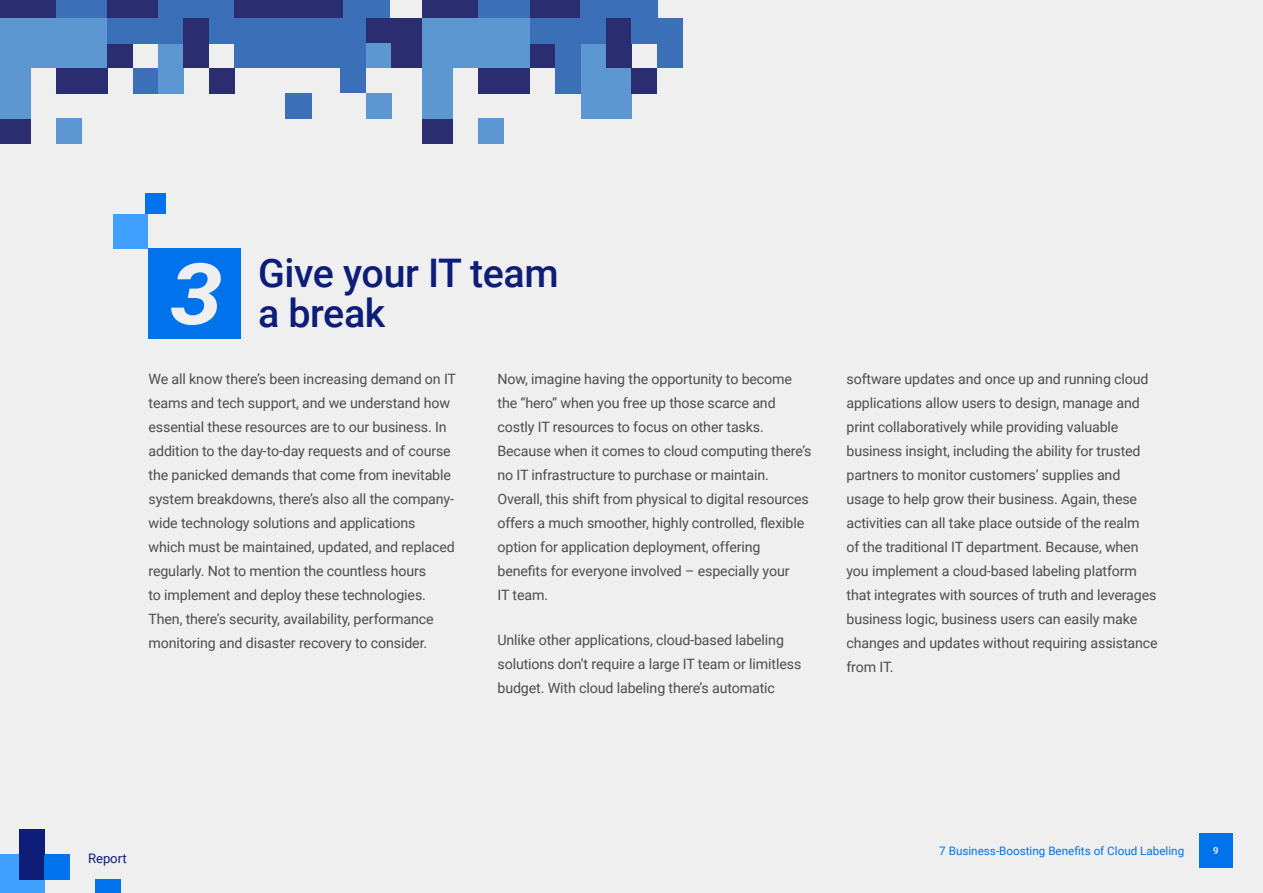
<style>
.page{position:relative;width:1263px;height:893px;background:#efefef}
.page>*{position:absolute;margin:0;border:0;box-sizing:border-box;transform-origin:0 0}
.t1{font:500 39.45px/39.5px "Roboto";letter-spacing:-.01em;color:#0e1d77}
.t2{font:14.25px/24px "Roboto";letter-spacing:-.01em;color:#4d4d4d}
.t3{font:13.2px "Roboto";letter-spacing:-.005em;color:#0e1d77}
.t4{font:11.7px "Roboto";color:#0072eb}
.t5{font:500 9.6px "Roboto";color:#fff}
</style>
<div class="page">
<div style="left:1199px;top:833px;width:34px;height:35px;background:#0072eb"></div>
<div style="left:0;top:119px;width:31px;height:25px;background:#2a2d70"></div>
<div style="left:56px;top:119px;width:26px;height:25px;background:#5d97d1"></div>
<div style="left:0;top:93px;width:31px;height:26px;background:#5d97d1"></div>
<div style="left:366px;top:93px;width:26px;height:25px;background:#5d97d1"></div>
<div style="left:285px;top:93px;width:27px;height:26px;background:#3b6fb7"></div>
<div style="left:0;top:68px;width:31px;height:25px;background:#5d97d1"></div>
<div style="left:56px;top:68px;width:26px;height:25px;background:#2a2d70"></div>
<div style="left:82px;top:68px;width:25px;height:25px;background:#2a2d70"></div>
<div style="left:133px;top:68px;width:25px;height:25px;background:#3b6fb7"></div>
<div style="left:340px;top:68px;width:26px;height:25px;background:#3b6fb7"></div>
<div style="left:158px;top:68px;width:26px;height:25px;background:#5d97d1"></div>
<div style="left:209px;top:68px;width:25px;height:25px;background:#2a2d70"></div>
<div style="left:0;top:43px;width:31px;height:25px;background:#5d97d1"></div>
<div style="left:31px;top:43px;width:25px;height:25px;background:#5d97d1"></div>
<div style="left:56px;top:43px;width:26px;height:25px;background:#5d97d1"></div>
<div style="left:82px;top:43px;width:25px;height:25px;background:#5d97d1"></div>
<div style="left:107px;top:43px;width:26px;height:25px;background:#2a2d70"></div>
<div style="left:315px;top:43px;width:25px;height:25px;background:#3b6fb7"></div>
<div style="left:340px;top:43px;width:26px;height:25px;background:#3b6fb7"></div>
<div style="left:158px;top:43px;width:26px;height:25px;background:#5d97d1"></div>
<div style="left:366px;top:42px;width:26px;height:26px;background:#5d97d1"></div>
<div style="left:183px;top:43px;width:26px;height:25px;background:#2a2d70"></div>
<div style="left:391px;top:43px;width:31px;height:25px;background:#2a2d70"></div>
<div style="left:234px;top:43px;width:26px;height:25px;background:#3b6fb7"></div>
<div style="left:260px;top:43px;width:25px;height:25px;background:#3b6fb7"></div>
<div style="left:285px;top:43px;width:30px;height:25px;background:#3b6fb7"></div>
<div style="left:0;top:18px;width:31px;height:25px;background:#5d97d1"></div>
<div style="left:31px;top:18px;width:25px;height:25px;background:#5d97d1"></div>
<div style="left:56px;top:18px;width:26px;height:25px;background:#5d97d1"></div>
<div style="left:82px;top:18px;width:25px;height:25px;background:#5d97d1"></div>
<div style="left:107px;top:18px;width:26px;height:25px;background:#3b6fb7"></div>
<div style="left:315px;top:18px;width:25px;height:25px;background:#3b6fb7"></div>
<div style="left:133px;top:18px;width:25px;height:25px;background:#3b6fb7"></div>
<div style="left:340px;top:18px;width:26px;height:25px;background:#3b6fb7"></div>
<div style="left:158px;top:18px;width:26px;height:25px;background:#3b6fb7"></div>
<div style="left:366px;top:18px;width:26px;height:24px;background:#2a2d70"></div>
<div style="left:183px;top:18px;width:26px;height:25px;background:#2a2d70"></div>
<div style="left:391px;top:18px;width:31px;height:25px;background:#2a2d70"></div>
<div style="left:209px;top:18px;width:25px;height:25px;background:#3b6fb7"></div>
<div style="left:234px;top:18px;width:26px;height:25px;background:#3b6fb7"></div>
<div style="left:260px;top:18px;width:25px;height:25px;background:#3b6fb7"></div>
<div style="left:285px;top:18px;width:30px;height:25px;background:#3b6fb7"></div>
<div style="left:0;top:0;width:31px;height:18px;background:#2a2d70"></div>
<div style="left:31px;top:0;width:25px;height:18px;background:#2a2d70"></div>
<div style="left:56px;top:0;width:26px;height:18px;background:#3b6fb7"></div>
<div style="left:82px;top:0;width:25px;height:18px;background:#3b6fb7"></div>
<div style="left:107px;top:0;width:26px;height:18px;background:#2a2d70"></div>
<div style="left:315px;top:0;width:25px;height:18px;background:#2a2d70"></div>
<div style="left:133px;top:0;width:25px;height:18px;background:#2a2d70"></div>
<div style="left:340px;top:0;width:26px;height:18px;background:#2a2d70"></div>
<div style="left:158px;top:0;width:77px;height:18px;background:#3b6fb7"></div>
<div style="left:234px;top:0;width:51px;height:18px;background:#2a2d70"></div>
<div style="left:285px;top:0;width:30px;height:18px;background:#2a2d70"></div>
<div style="left:422px;top:119px;width:31px;height:25px;background:#2a2d70"></div>
<div style="left:479px;top:119px;width:25px;height:25px;background:#5d97d1"></div>
<div style="left:422px;top:93px;width:31px;height:26px;background:#5d97d1"></div>
<div style="left:581px;top:93px;width:25px;height:26px;background:#5d97d1"></div>
<div style="left:606px;top:93px;width:25px;height:26px;background:#5d97d1"></div>
<div style="left:422px;top:68px;width:31px;height:25px;background:#5d97d1"></div>
<div style="left:479px;top:68px;width:25px;height:25px;background:#2a2d70"></div>
<div style="left:504px;top:68px;width:26px;height:25px;background:#2a2d70"></div>
<div style="left:555px;top:68px;width:26px;height:25px;background:#3b6fb7"></div>
<div style="left:581px;top:68px;width:25px;height:25px;background:#5d97d1"></div>
<div style="left:606px;top:68px;width:25px;height:25px;background:#5d97d1"></div>
<div style="left:631px;top:68px;width:26px;height:25px;background:#2a2d70"></div>
<div style="left:422px;top:43px;width:31px;height:25px;background:#5d97d1"></div>
<div style="left:453px;top:43px;width:26px;height:25px;background:#5d97d1"></div>
<div style="left:479px;top:43px;width:25px;height:25px;background:#5d97d1"></div>
<div style="left:504px;top:43px;width:26px;height:25px;background:#5d97d1"></div>
<div style="left:530px;top:43px;width:25px;height:25px;background:#2a2d70"></div>
<div style="left:555px;top:43px;width:26px;height:25px;background:#3b6fb7"></div>
<div style="left:581px;top:43px;width:25px;height:25px;background:#5d97d1"></div>
<div style="left:606px;top:43px;width:25px;height:25px;background:#2a2d70"></div>
<div style="left:657px;top:43px;width:25px;height:25px;background:#3b6fb7"></div>
<div style="left:422px;top:18px;width:31px;height:25px;background:#5d97d1"></div>
<div style="left:453px;top:18px;width:26px;height:25px;background:#5d97d1"></div>
<div style="left:479px;top:18px;width:25px;height:25px;background:#5d97d1"></div>
<div style="left:504px;top:18px;width:26px;height:25px;background:#5d97d1"></div>
<div style="left:530px;top:18px;width:25px;height:25px;background:#3b6fb7"></div>
<div style="left:555px;top:18px;width:26px;height:25px;background:#3b6fb7"></div>
<div style="left:581px;top:18px;width:25px;height:25px;background:#3b6fb7"></div>
<div style="left:606px;top:18px;width:25px;height:25px;background:#2a2d70"></div>
<div style="left:631px;top:18px;width:26px;height:25px;background:#3b6fb7"></div>
<div style="left:657px;top:18px;width:25px;height:25px;background:#3b6fb7"></div>
<div style="left:422px;top:0;width:31px;height:18px;background:#2a2d70"></div>
<div style="left:453px;top:0;width:26px;height:18px;background:#2a2d70"></div>
<div style="left:479px;top:0;width:25px;height:18px;background:#3b6fb7"></div>
<div style="left:504px;top:0;width:26px;height:18px;background:#3b6fb7"></div>
<div style="left:530px;top:0;width:25px;height:18px;background:#2a2d70"></div>
<div style="left:555px;top:0;width:26px;height:18px;background:#2a2d70"></div>
<div style="left:580px;top:0;width:78px;height:18px;background:#3b6fb7"></div>
<div style="left:343px;top:0;width:46px;height:18px;background:#3b6fb7"></div>
<div style="left:0;top:855px;width:45px;height:38px;background:#40a0ff"></div>
<div style="left:20px;top:855px;width:25px;height:25px;background:#0e1d77"></div>
<div style="left:45px;top:855px;width:25px;height:25px;background:#0072eb"></div>
<div style="left:96px;top:880px;width:25px;height:13px;background:#0072eb"></div>
<div style="left:20px;top:829px;width:25px;height:26px;background:#0e1d77"></div>
<div style="left:114px;top:214px;width:34px;height:35px;background:#40a0ff"></div>
<div style="left:195px;top:249px;width:23px;height:22px;background:#0072eb"></div>
<div style="left:218px;top:249px;width:23px;height:22px;background:#0072eb"></div>
<div style="left:218px;top:271px;width:23px;height:23px;background:#0072eb"></div>
<div style="left:218px;top:294px;width:23px;height:23px;background:#0072eb"></div>
<div style="left:195px;top:317px;width:23px;height:22px;background:#0072eb"></div>
<div style="left:218px;top:317px;width:23px;height:22px;background:#0072eb"></div>
<div style="left:148px;top:249px;width:23px;height:22px;background:#0072eb"></div>
<div style="left:171px;top:249px;width:24px;height:22px;background:#0072eb"></div>
<div style="left:148px;top:271px;width:23px;height:23px;background:#0072eb"></div>
<div style="left:148px;top:294px;width:23px;height:23px;background:#0072eb"></div>
<div style="left:148px;top:317px;width:23px;height:22px;background:#0072eb"></div>
<div style="left:171px;top:317px;width:24px;height:22px;background:#0072eb"></div>
<div style="left:145px;top:193px;width:21px;height:21px;background:#0072eb"></div>
<svg style="left:171px;top:263px;width:50px;height:62px"></svg>
<h1 class="t1" style="left:258px;top:252px;width:302px">Give your IT team a break</h1>
<p class="t2" style="left:148px;top:367px;width:309px">We all know there’s been increasing demand on IT teams and tech support, and we understand how essential these resources are to our business. In addition to the day-to-day requests and of course the panicked demands that come from inevitable system breakdowns, there’s also all the company&shy;wide technology solutions and applications<br>which must be maintained, updated, and replaced regularly. Not to mention the countless hours<br>to implement and deploy these technologies.<br>Then, there’s security, availability, performance monitoring and disaster recovery to consider.</p>
<p class="t2" style="left:497px;top:367px;width:316px">Now, imagine having the opportunity to become the “hero” when you free up those scarce and costly IT resources to focus on other tasks.<br>Because when it comes to cloud computing there’s no IT infrastructure to purchase or maintain.<br>Overall, this shift from physical to digital resources offers a much smoother, highly controlled, flexible option for application deployment, offering benefits for everyone involved – especially your<br>IT team.</p>
<p class="t2" style="left:497px;top:627px;width:305px">Unlike other applications, cloud-based labeling solutions don’t require a large IT team or limitless budget. With cloud labeling there’s automatic</p>
<p class="t2" style="left:846px;top:367px;width:313px">software updates and once up and running cloud applications allow users to design, manage and print collaboratively while providing valuable business insight, including the ability for trusted partners to monitor customers’ supplies and usage to help grow their business. Again, these activities can all take place outside of the realm<br>of the traditional IT department. Because, when you implement a cloud-based labeling platform that integrates with sources of truth and leverages business logic, business users can easily make changes and updates without requiring assistance from IT.</p>
<p class="t3" style="left:88px;top:849px;width:40px">Report</p>
<p class="t4" style="left:939px;top:843px;width:246px">7 Business-Boosting Benefits of Cloud Labeling</p>
<p class="t5" style="left:1213px;top:844px;width:7px">9</p>
</div>
